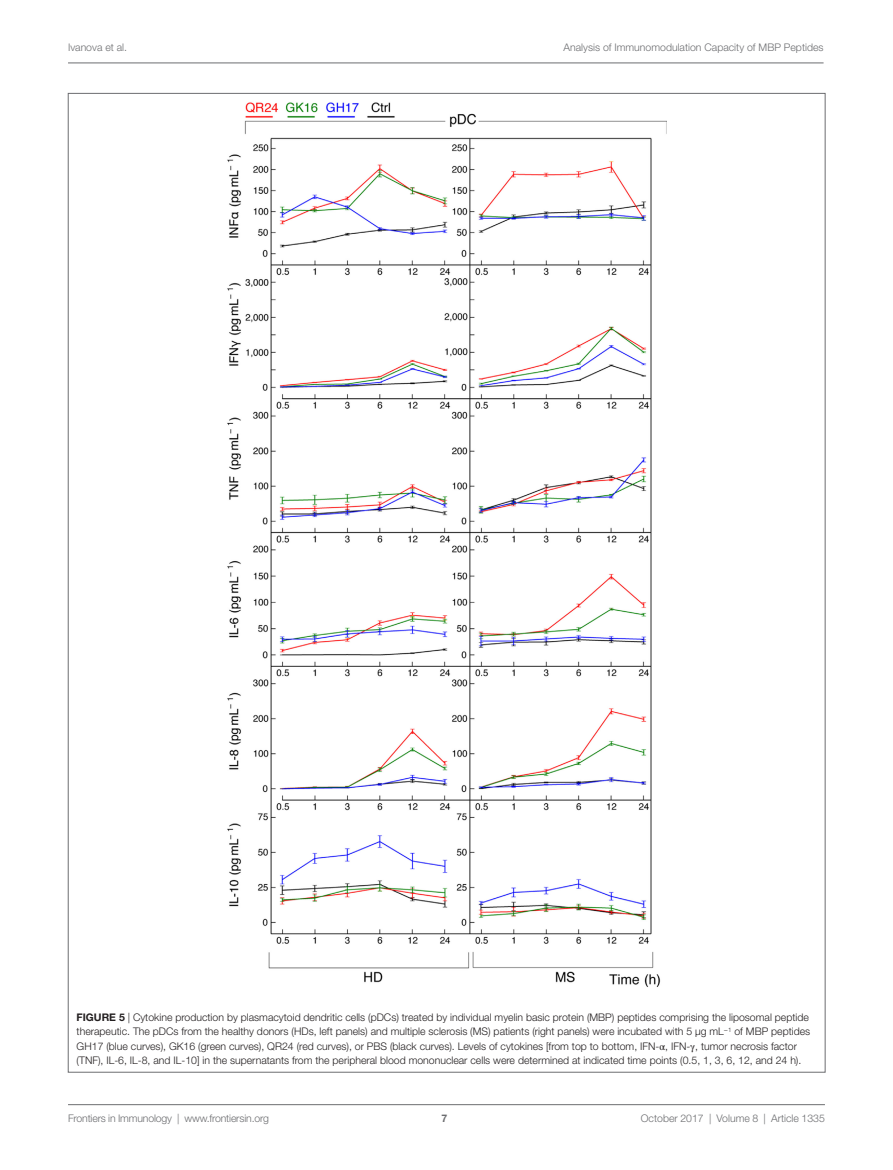
<style>
.page{position:relative;width:893px;height:1170px;background:#fff}
.page>*{position:absolute;margin:0;border:0;box-sizing:border-box;transform-origin:0 0}
.t1{font:300 10.5px/14.2px "Helvetica Neue LT Std";color:#231f20}
.t2{font:300 10.5px "Helvetica Neue LT Std";color:#6c6d70}
.t3{font:700 10.5px "Helvetica Neue LT Std";color:#6c6d70}
.s1{font-weight:700}
.s2{font-family:"STIX General";font-weight:400}
</style>
<div class="page">
<img style="left:227px;top:102px;width:439px;height:885px">
<hr style="left:68px;top:1104px;width:757px;height:1px;background:#6c6d70">
<hr style="left:68px;top:63px;width:755px;height:1px;background:#6c6d70">
<p class="t2" style="left:68px;top:41px;width:61px">Ivanova et al.</p>
<p class="t2" style="left:564px;top:41px;width:262px">Analysis of Immunomodulation Capacity of MBP Peptides</p>
<p class="t1" style="left:77px;top:1009px;width:735px"><span class="s1">FIGURE 5</span> | Cytokine production by plasmacytoid dendritic cells (pDCs) treated by individual myelin basic protein (MBP) peptides comprising the liposomal peptide therapeutic. The pDCs from the healthy donors (HDs, left panels) and multiple sclerosis (MS) patients (right panels) were incubated with 5 µg mL<sup>−</sup><sup>1</sup> of MBP peptides GH17 (blue curves), GK16 (green curves), QR24 (red curves), or PBS (black curves). Levels of cytokines [from top to bottom, IFN-<span class="s2">α</span>, IFN-<span class="s2">γ</span>, tumor necrosis factor (TNF), IL-6, IL-8, and IL-10] in the supernatants from the peripheral blood mononuclear cells were determined at indicated time points (0.5, 1, 3, 6, 12, and 24 h).</p>
<p class="t2" style="left:68px;top:1111px;width:203px">Frontiers in Immunology | www.frontiersin.org</p>
<p class="t2" style="left:641px;top:1111px;width:186px">October 2017 | Volume 8 | Article 1335</p>
<p class="t3" style="left:441px;top:1111px;width:7px">7</p>
</div>
